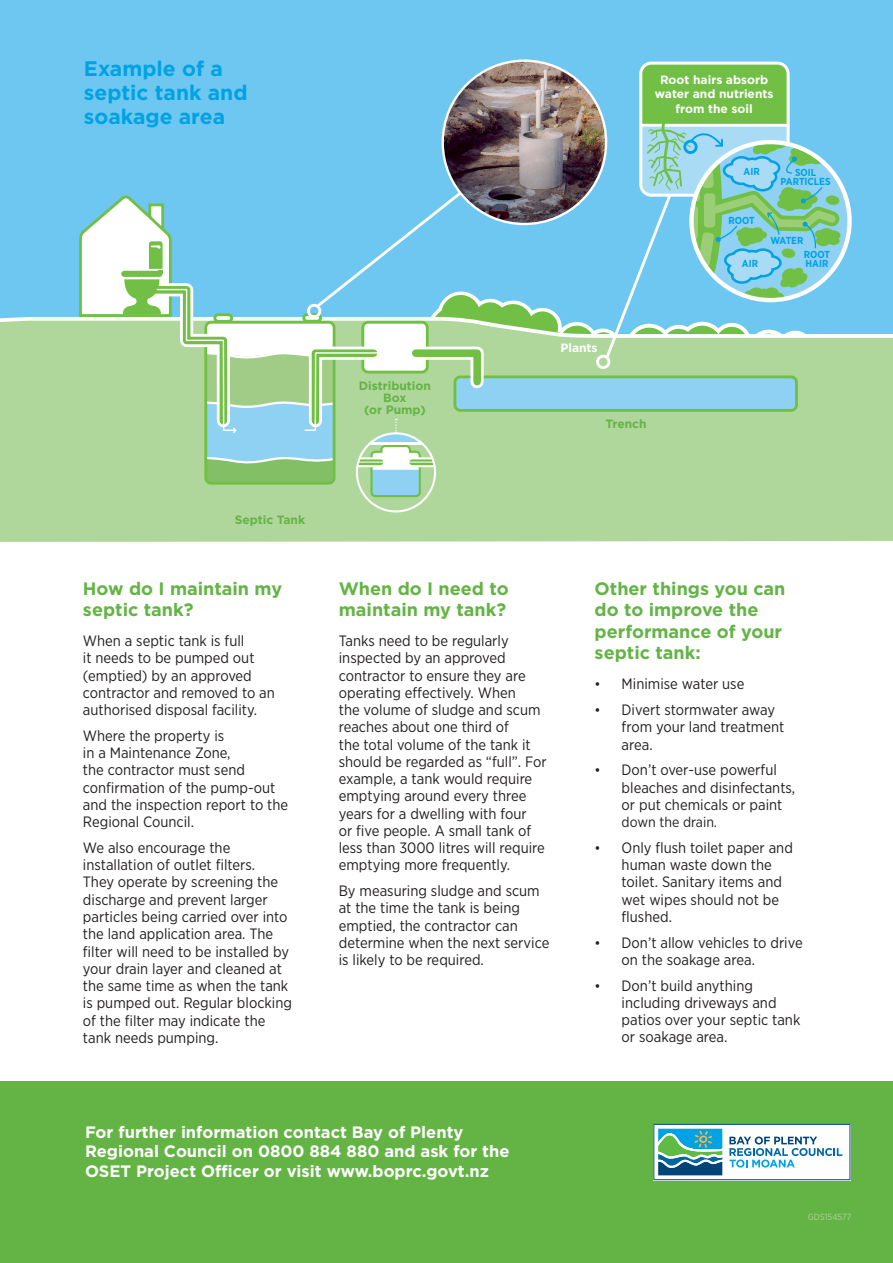
<style>
.page{position:relative;width:893px;height:1263px;background:#fff}
.page>*{position:absolute;margin:0;border:0;box-sizing:border-box;transform-origin:0 0}
.t1{font:700 21px/24px "Gotham";color:#00a2e4}
.t2{font:700 18px/21.6px "Gotham";color:#63b445}
.t3{font:700 16.5px/19.5px "Gotham";color:#fff}
.t4{font:15px/17.2px "Gotham Narrow";color:#231f20}
.t5{font:14.25px "Gotham Narrow";color:#231f20}
.t6{font:700 12px/14.4px "Gotham";color:#fff;text-align:center}
.t7{font:700 12px/12.3px "Gotham";color:#63b445;text-align:center}
.t8{font:700 10.2px/8.9px "Gotham Narrow";color:#00a2e4;text-align:center}
.t9{font:9px "Gotham Narrow";color:#b0d399}
.s1{font-size:14.25px}
</style>
<div class="page">
<div style="left:0;top:1082px;width:893px;height:181px;background:#63b445"></div>
<svg style="left:653px;top:1124px;width:197px;height:56px;background:#acd0da"></svg>
<div style="left:0;top:0;width:893px;height:523px;background:#6ec7f0"></div>
<div style="left:0;top:317px;width:893px;height:225px;background:#b0d79b"></div>
<svg style="left:78px;top:63px;width:771px;height:448px"></svg>
<div style="left:307px;top:304px;width:14px;height:14px;border:3px solid #fff;border-radius:50%"></div>
<img style="left:443px;top:61px;width:163px;height:163px;border-radius:82px">
<h1 class="t1" style="left:84px;top:57px;width:165px">Example of a septic tank and soakage area</h1>
<p class="t7" style="left:359px;top:379px;width:74px">Distribution<br>Box<br>(or Pump)</p>
<p class="t6" style="left:655px;top:72px;width:120px">Root hairs absorb water and nutrients from the soil</p>
<p class="t8" style="left:744px;top:167px;width:18px">AIR</p>
<p class="t8" style="left:728px;top:216px;width:28px">ROOT</p>
<p class="t8" style="left:781px;top:168px;width:51px">SOIL<br>PARTICLES</p>
<p class="t8" style="left:742px;top:259px;width:18px">AIR</p>
<p class="t8" style="left:770px;top:236px;width:34px">WATER</p>
<p class="t8" style="left:804px;top:250px;width:28px;text-align:left">ROOT<br>HAIR</p>
<p class="t6" style="left:560px;top:341px;width:39px">Plants</p>
<p class="t7" style="left:606px;top:417px;width:43px">Trench</p>
<p class="t7" style="left:235px;top:514px;width:72px">Septic Tank</p>
<p class="t2" style="left:83px;top:577px;width:201px">How do I maintain my septic tank?</p>
<p class="t4" style="left:83px;top:632px;width:193px">When a septic tank is full<br>it needs to be pumped out (emptied) by an approved contractor and removed to an authorised disposal facility.</p>
<p class="t4" style="left:83px;top:727px;width:207px">Where the property is<br>in a Maintenance Zone,<br>the contractor must send confirmation of the pump-out and the inspection report to the<br>Regional Council.</p>
<p class="t4" style="left:83px;top:839px;width:211px">We also encourage the installation of outlet filters.<br>They operate by screening the discharge and prevent larger particles being carried over into the land application area. The filter will need to be installed by your drain layer and cleaned at the same time as when the tank is pumped out. Regular blocking of the filter may indicate the tank needs pumping.</p>
<p class="t2" style="left:339px;top:577px;width:171px">When do I need to maintain my tank?</p>
<p class="t4" style="left:339px;top:632px;width:209px">Tanks need to be regularly inspected by an approved contractor to ensure they are operating effectively. When<br>the volume of sludge and scum reaches about one third of<br>the total volume of the tank it should be regarded as “full”. For example, a tank would require emptying around every three years for a dwelling with four<br>or five people. A small tank of less than 3000 litres will require emptying more frequently.</p>
<p class="t4" style="left:339px;top:882px;width:212px">By measuring sludge and scum at the time the tank is being emptied, the contractor can determine when the next service is likely to be required.</p>
<p class="t3" style="left:85px;top:1122px;width:426px">For further information contact Bay of Plenty<br>Regional Council on 0800 884 880 and ask for the<br>OSET Project Officer or visit www.boprc.govt.nz</p>
<p class="t2" style="left:595px;top:577px;width:192px">Other things you can do to improve the performance of your septic tank:</p>
<p class="t4" style="left:595px;top:675px;width:151px"><span class="s1">•</span> Minimise water use</p>
<p class="t4" style="left:622px;top:701px;width:164px;text-indent:-27px"><span class="s1">•</span> Divert stormwater away from your land treatment area.</p>
<p class="t4" style="left:622px;top:761px;width:175px;text-indent:-27px"><span class="s1">•</span> Don’t over-use powerful bleaches and disinfectants, or put chemicals or paint</p>
<p class="t5" style="left:622px;top:813px;width:97px">down the drain.</p>
<p class="t4" style="left:622px;top:839px;width:173px;text-indent:-27px"><span class="s1">•</span> Only flush toilet paper and human waste down the toilet. Sanitary items and wet wipes should not be flushed.</p>
<p class="t4" style="left:622px;top:933px;width:183px;text-indent:-27px"><span class="s1">•</span> Don’t allow vehicles to drive on the soakage area.</p>
<p class="t4" style="left:622px;top:976px;width:180px;text-indent:-27px"><span class="s1">•</span> Don’t build anything including driveways and patios over your septic tank or soakage area.</p>
<p class="t9" style="left:808px;top:1211px;width:45px">GDS154577</p>
</div>
